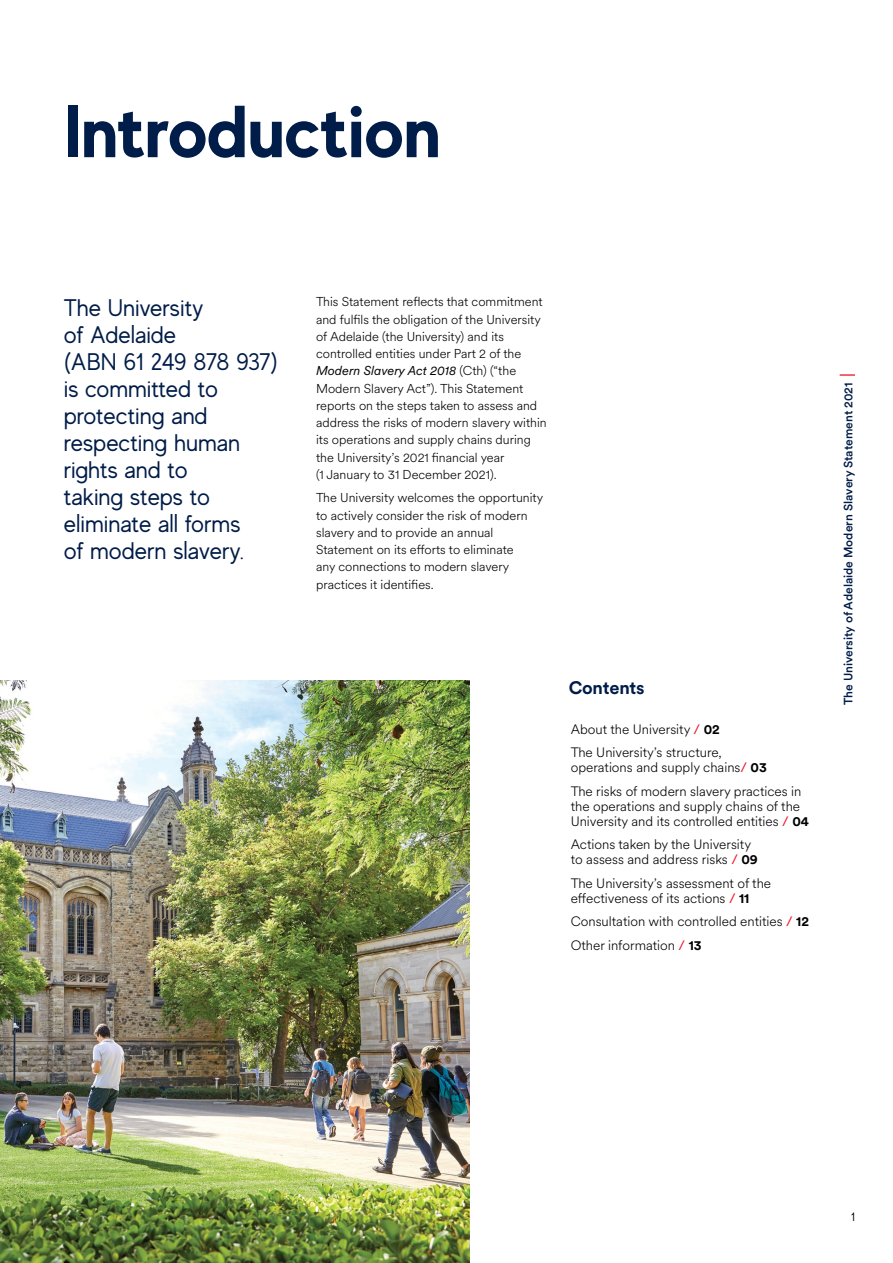
<style>
.page{position:relative;width:893px;height:1263px;background:#fff}
.page>*{position:absolute;margin:0;border:0;box-sizing:border-box;transform-origin:0 0}
.t1{font:700 73.5px "MADE Evolve Sans";color:#001c48}
.t2{font:24px/27px "MADE Evolve Sans";color:#001c48}
.t3{font:700 18px "Circular XX";letter-spacing:-.01em;color:#001c48}
.t4{font:300 13.5px/23.5px "Circular XX";color:#000}
.t5{font:300 12.75px/17.2px "Circular XX";color:#000}
.t6{font:500 12px "Circular XX";color:#001c48}
.t7{font:12px "MADE Evolve Sans";color:#000}
.s1{font-weight:400;font-style:italic}
.s2{font-weight:400;color:#ed1c2e}
.s3{font-weight:700}
</style>
<div class="page">
<img style="left:0;top:680px;width:470px;height:583px">
<svg style="left:840px;top:374px;width:15px;height:2px"></svg>
<h1 class="t1" style="left:64px;top:85px;width:379px">Introduction</h1>
<h2 class="t2" style="left:64px;top:293px;width:216px">The University<br>of Adelaide<br>(ABN 61 249 878 937) is committed to protecting and respecting human rights and to<br>taking steps to eliminate all forms<br>of modern slavery.</h2>
<p class="t5" style="left:316px;top:293px;width:232px">This Statement reflects that commitment and fulfils the obligation of the University of Adelaide (the University) and its controlled entities under Part 2 of the <span class="s1">Modern Slavery Act 2018</span> (Cth) (“the Modern Slavery Act”). This Statement reports on the steps taken to assess and address the risks of modern slavery within its operations and supply chains during the University’s 2021 financial year<br>(1 January to 31 December 2021).</p>
<p class="t5" style="left:316px;top:489px;width:228px">The University welcomes the opportunity to actively consider the risk of modern slavery and to provide an annual Statement on its efforts to eliminate<br>any connections to modern slavery practices it identifies.</p>
<h3 class="t3" style="left:569px;top:675px;width:78px">Contents</h3>
<p class="t4" style="left:571px;top:717px;width:153px">About the University <span class="s2">/</span> <span class="s3">02<br></span>The University’s structure,</p>
<p class="t4" style="left:571px;top:755px;width:232px">operations and supply chains<span class="s2">/</span> <span class="s3">03<br></span>The risks of modern slavery practices in</p>
<p class="t4" style="left:571px;top:798px;width:240px;line-height:15px">the operations and supply chains of the<br>University and its controlled entities <span class="s2">/</span> <span class="s3">04</span></p>
<p class="t4" style="left:571px;top:837px;width:189px;line-height:15px">Actions taken by the University to assess and address risks <span class="s2">/</span> <span class="s3">09</span></p>
<p class="t4" style="left:571px;top:875px;width:202px;line-height:15px">The University’s assessment of the effectiveness of its actions <span class="s2">/</span> <span class="s3">11</span></p>
<p class="t4" style="left:571px;top:909px;width:240px">Consultation with controlled entities <span class="s2">/</span> <span class="s3">12<br></span>Other information <span class="s2">/</span> <span class="s3">13</span></p>
<p class="t6" style="left:840px;top:705px;width:324px;rotate:-90deg">The University of Adelaide Modern Slavery Statement 2021</p>
<p class="t7" style="left:851px;top:1209px;width:6px">1</p>
</div>
